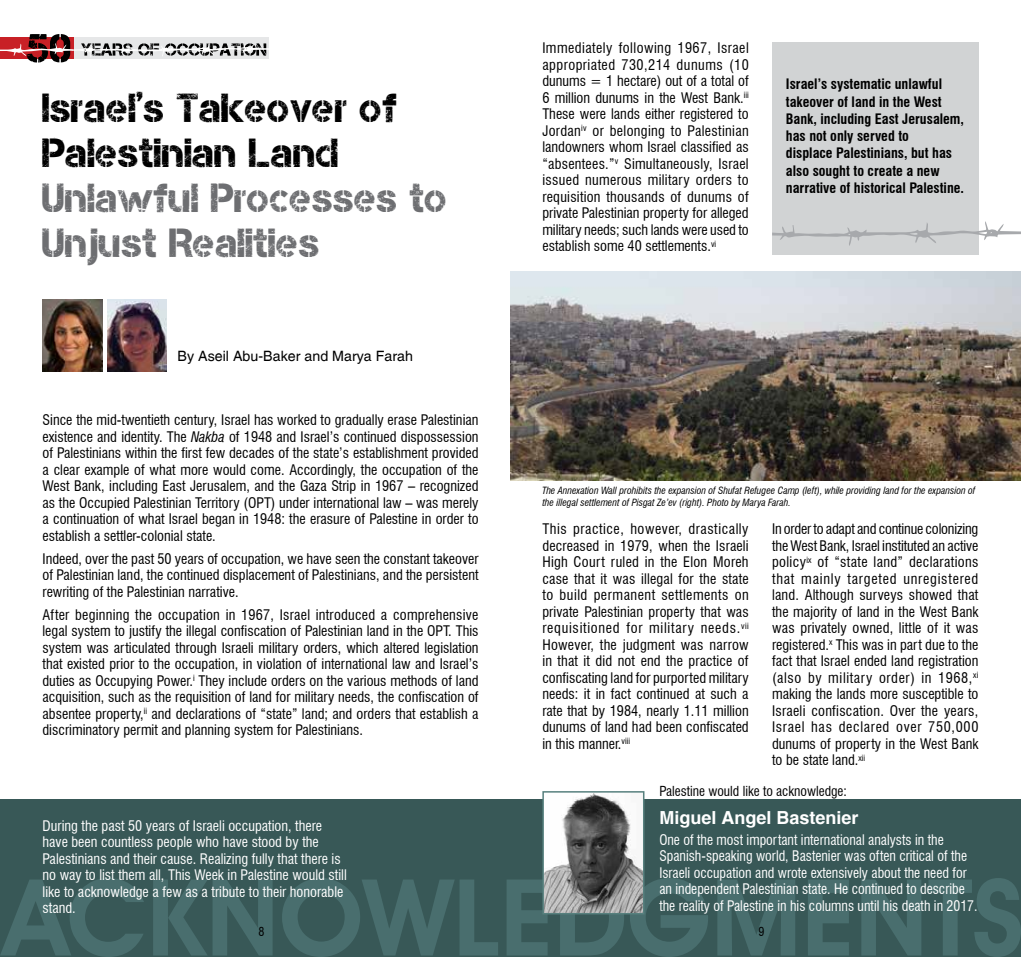
<style>
.page{position:relative;width:1021px;height:957px;background:#fff}
.page>*{position:absolute;margin:0;border:0;box-sizing:border-box;transform-origin:0 0}
.t1{font:40.5px/45px "Capture Smallz";color:#6d6e71}
.t2{font:40.5px/45px "Capture Smallz";color:#000}
.t3{font:700 18px "Switzerland";color:#fff}
.t4{font:condensed 14.25px/16.5px "Swiss 721 BT";color:#000;text-align:justify}
.t5{font:condensed 14.25px/16.5px "Swiss 721 BT";color:#fff}
.t6{font:14.25px "Switzerland Plain";color:#000}
.t7{font:700 condensed 14.1px/17.2px "Swiss 721 BT";color:#000}
.t8{font:condensed 13.5px "Swiss 721 BT";color:#000}
.t9{font:condensed 12px "Swiss 721 BT";color:#000}
.t10{font:italic condensed 9.75px/11.2px "Swiss 721 BT";color:#000}
.s1{font-size:36px}
.s2{font-style:italic}
</style>
<div class="page">
<div style="left:772px;top:43px;width:206px;height:212px;background:#d1d3d4"></div>
<img style="left:43px;top:299px;width:59px;height:73px">
<img style="left:107px;top:299px;width:60px;height:73px">
<svg style="left:0;top:34px;width:269px;height:29px"></svg>
<div style="left:0;top:799px;width:1020px;height:158px;background:#385857"></div>
<svg style="left:0;top:878px;width:144px;height:79px"></svg>
<svg style="left:153px;top:880px;width:119px;height:75px"></svg>
<svg style="left:282px;top:878px;width:216px;height:79px"></svg>
<svg style="left:507px;top:880px;width:40px;height:75px"></svg>
<svg style="left:560px;top:914px;width:64px;height:41px"></svg>
<svg style="left:630px;top:878px;width:78px;height:79px"></svg>
<svg style="left:717px;top:880px;width:78px;height:75px"></svg>
<svg style="left:808px;top:880px;width:40px;height:75px"></svg>
<svg style="left:861px;top:880px;width:60px;height:75px"></svg>
<svg style="left:928px;top:878px;width:92px;height:79px"></svg>
<img style="left:545px;top:794px;width:96px;height:117px">
<div style="left:542px;top:791px;width:102px;height:123px;border:2px solid #57807e"></div>
<svg style="left:772px;top:221px;width:248px;height:25px"></svg>
<img style="left:510px;top:272px;width:510px;height:208px">
<h1 class="t2" style="left:43px;top:85px;width:357px">Israel<span class="s1">‘</span>s Takeover of<br>Palestinian Land</h1>
<h1 class="t1" style="left:43px;top:175px;width:406px">Unlawful Processes to<br>Unjust Realities</h1>
<p class="t6" style="left:178px;top:348px;width:237px">By Aseil Abu-Baker and Marya Farah</p>
<p class="t4" style="left:43px;top:412px;width:437px">Since the mid-twentieth century, Israel has worked to gradually erase Palestinian existence and identity. The <span class="s2">Nakba</span> of 1948 and Israel’s continued dispossession of Palestinians within the first few decades of the state’s establishment provided a clear example of what more would come. Accordingly, the occupation of the West Bank, including East Jerusalem, and the Gaza Strip in 1967 – recognized as the Occupied Palestinian Territory (OPT) under international law – was merely a continuation of what Israel began in 1948: the erasure of Palestine in order to establish a settler-colonial state.</p>
<p class="t4" style="left:43px;top:550px;width:437px">Indeed, over the past 50 years of occupation, we have seen the constant takeover of Palestinian land, the continued displacement of Palestinians, and the persistent rewriting of the Palestinian narrative.</p>
<p class="t4" style="left:43px;top:606px;width:437px">After beginning the occupation in 1967, Israel introduced a comprehensive legal system to justify the illegal confiscation of Palestinian land in the OPT. This system was articulated through Israeli military orders, which altered legislation that existed prior to the occupation, in violation of international law and Israel’s duties as Occupying Power.<sup>i</sup> They include orders on the various methods of land acquisition, such as the requisition of land for military needs, the confiscation of absentee property,<sup>ii</sup> and declarations of “state” land; and orders that establish a discriminatory permit and planning system for Palestinians.</p>
<p class="t5" style="left:43px;top:817px;width:306px">During the past 50 years of Israeli occupation, there have been countless people who have stood by the Palestinians and their cause. Realizing fully that there is no way to list them all, This Week in Palestine would still like to acknowledge a few as a tribute to their honorable stand.</p>
<p class="t4" style="left:542px;top:40px;width:208px">Immediately following 1967, Israel appropriated 730,214 dunums (10 dunums = 1 hectare) out of a total of 6 million dunums in the West Bank.<sup>iii </sup>These were lands either registered to Jordan<sup>iv</sup> or belonging to Palestinian landowners whom Israel classified as “absentees.”<sup>v</sup> Simultaneously, Israel issued numerous military orders to requisition thousands of dunums of private Palestinian property for alleged military needs; such lands were used to establish some 40 settlements.<sup>vi</sup></p>
<p class="t7" style="left:786px;top:76px;width:180px">Israel’s systematic unlawful takeover of land in the West<br>Bank, including East Jerusalem, has not only served to<br>displace Palestinians, but has also sought to create a new narrative of historical Palestine.</p>
<p class="t10" style="left:542px;top:485px;width:434px">The Annexation Wall prohibits the expansion of Shufat Refugee Camp (left), while providing land for the expansion of the illegal settlement of Pisgat Ze’ev (right). Photo by Marya Farah.</p>
<p class="t4" style="left:542px;top:521px;width:208px">This practice, however, drastically decreased in 1979, when the Israeli High Court ruled in the Elon Moreh case that it was illegal for the state to build permanent settlements on private Palestinian property that was requisitioned for military needs.<sup>vii </sup>However, the judgment was narrow in that it did not end the practice of confiscating land for purported military needs: it in fact continued at such a rate that by 1984, nearly 1.11 million dunums of land had been confiscated in this manner.<sup>viii</sup></p>
<p class="t4" style="left:772px;top:521px;width:208px">In order to adapt and continue colonizing the West Bank, Israel instituted an active policy<sup>ix</sup> of “state land” declarations that mainly targeted unregistered land. Although surveys showed that the majority of land in the West Bank was privately owned, little of it was registered.<sup>x</sup> This was in part due to the fact that Israel ended land registration (also by military order) in 1968,<sup>xi </sup>making the lands more susceptible to Israeli confiscation. Over the years, Israel has declared over 750,000 dunums of property in the West Bank to be state land.<sup>xii</sup></p>
<p class="t8" style="left:659px;top:782px;width:189px">Palestine would like to acknowledge:</p>
<p class="t3" style="left:659px;top:806px;width:201px">Miguel Angel Bastenier</p>
<p class="t5" style="left:659px;top:831px;width:320px">One of the most important international analysts in the Spanish-speaking world, Bastenier was often critical of the Israeli occupation and wrote extensively about the need for an independent Palestinian state. He continued to describe the reality of Palestine in his columns until his death in 2017.</p>
<p class="t9" style="left:259px;top:925px;width:7px">8</p>
<p class="t9" style="left:758px;top:925px;width:7px">9</p>
</div>
